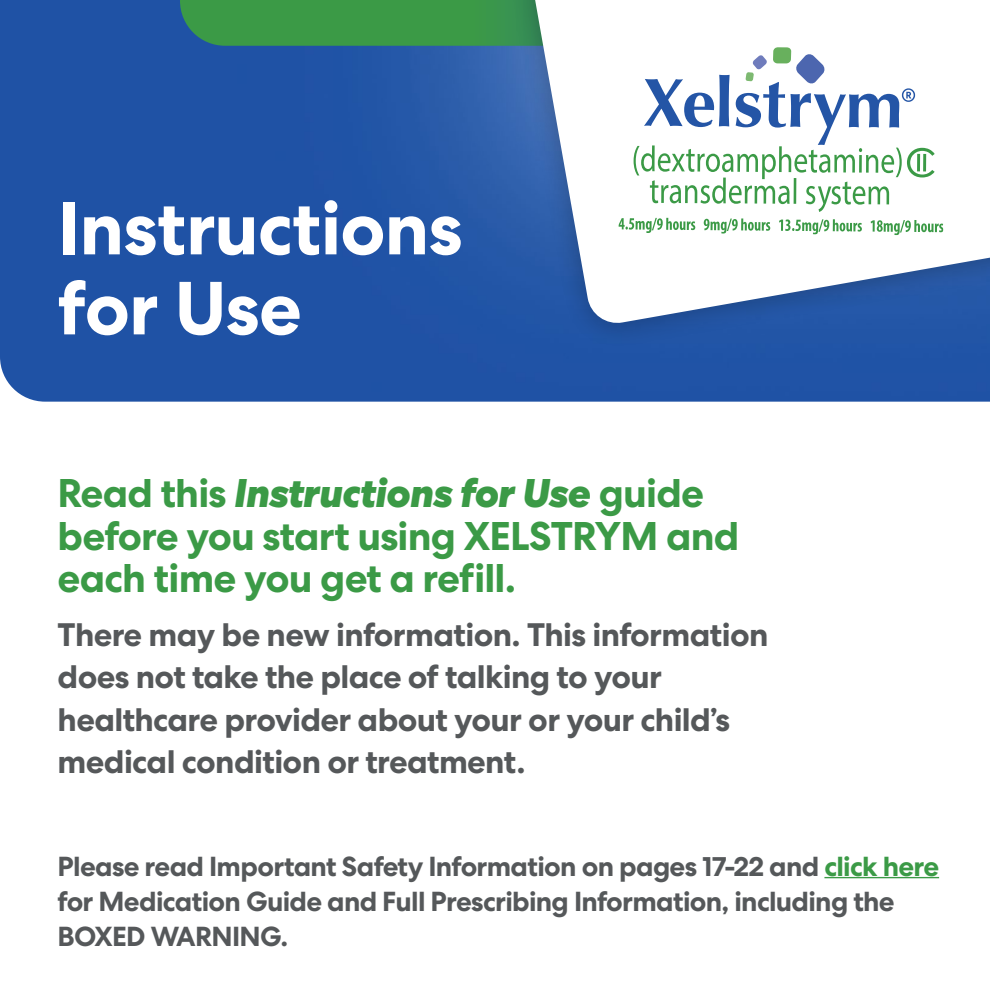
<style>
.page{position:relative;width:990px;height:990px;background:#fff}
.page>*{position:absolute;margin:0;border:0;box-sizing:border-box;transform-origin:0 0}
.t1{font:700 75px/80px "Centra No 2";letter-spacing:-.01em;color:#fff}
.t2{font:700 40px/42.5px "Centra No 2";letter-spacing:-.02em;color:#3b9a46}
.t3{font:700 32.5px/42.5px "Centra No 2";letter-spacing:-.02em;color:#55585a}
.t4{font:700 27.5px/35px "Centra No 2";letter-spacing:-.025em;color:#55585a}
.s1{font-weight:800;font-style:italic}
.s2{color:#3b9a46}
</style>
<div class="page">
<img style="left:0;top:0;width:990px;height:402px">
<svg style="left:180px;top:0;width:330px;height:46px;background:#39974a"></svg>
<div style="left:510px;top:0;width:480px;height:349px;background:#000;opacity:.25"></div>
<svg style="left:532px;top:0;width:458px;height:325px"></svg>
<div style="left:773px;top:47px;width:18px;height:16px;background:#68b05d;border-radius:5px"></div>
<svg style="left:618px;top:218px;width:77px;height:15px"></svg>
<svg style="left:704px;top:218px;width:66px;height:16px"></svg>
<svg style="left:779px;top:219px;width:83px;height:16px"></svg>
<svg style="left:871px;top:220px;width:72px;height:15px"></svg>
<svg style="left:634px;top:54px;width:301px;height:158px"></svg>
<hr style="left:824px;top:877px;width:115px;height:1px;background:#3b9a46">
<h1 class="t1" style="left:58px;top:189px;width:407px">Instructions for Use</h1>
<p class="t2" style="left:58px;top:473px;width:683px">Read this <span class="s1">Instructions for Use</span> guide before you start using XELSTRYM and each time you get a refill.</p>
<p class="t3" style="left:58px;top:614px;width:712px">There may be new information. This information does not take the place of talking to your healthcare provider about your or your child’s medical condition or treatment.</p>
<p class="t4" style="left:58px;top:849px;width:883px">Please read Important Safety Information on pages 17-22 and <span class="s2">click here </span>for Medication Guide and Full Prescribing Information, including the<br>BOXED WARNING.</p>
</div>
